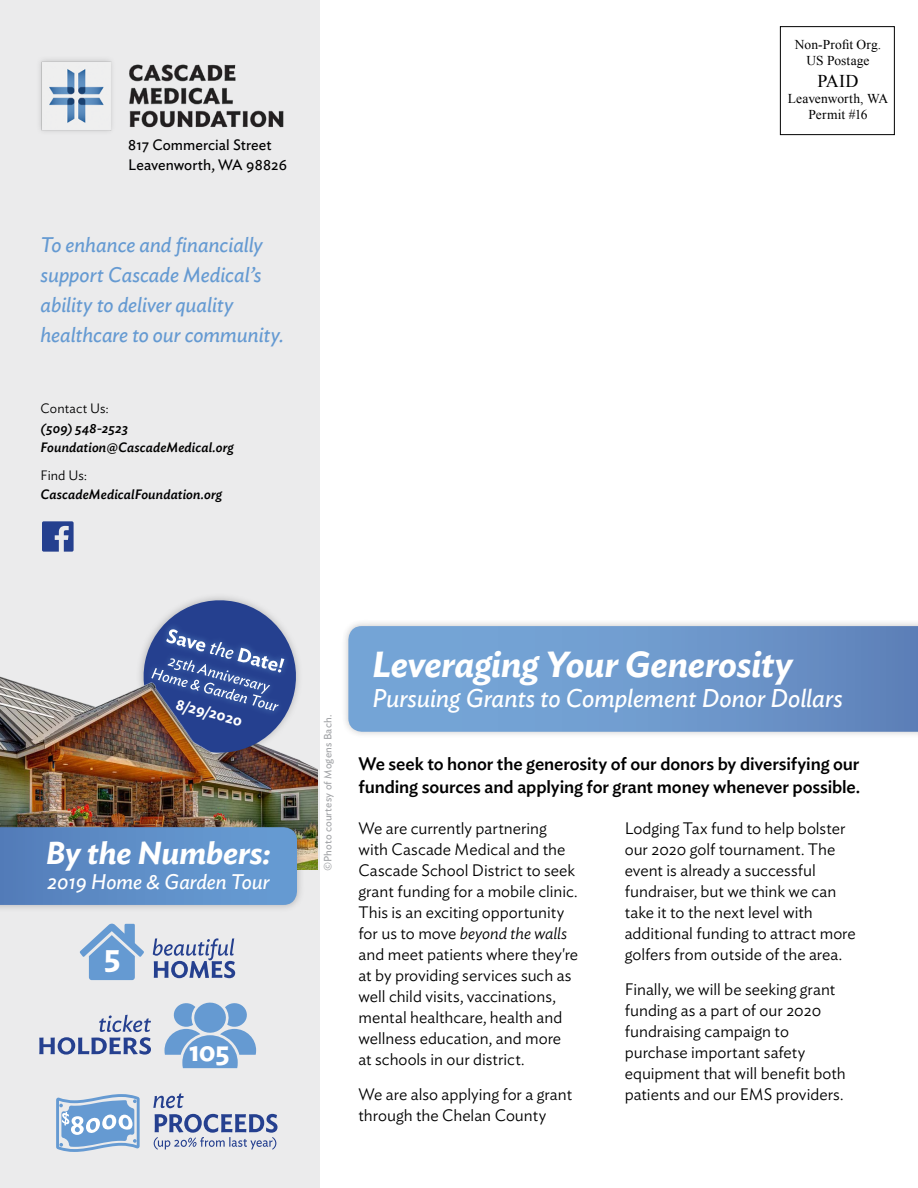
<style>
.page{position:relative;width:918px;height:1188px;background:#fff}
.page>*{position:absolute;margin:0;border:0;box-sizing:border-box;transform-origin:0 0}
.t1{font:italic 600 36px "Ideal Sans";letter-spacing:-.005em;color:#fff}
.t2{font:600 33px "Ideal Sans";color:#fff}
.t3{font:italic 600 31.5px "Ideal Sans";letter-spacing:-.005em;color:#fff}
.t4{font:600 28.5px "Ideal Sans";color:#fff}
.t5{font:italic 25.5px "Ideal Sans";letter-spacing:-.005em;color:#fff}
.t6{font:italic 21px/30px "Ideal Sans";letter-spacing:-.005em;color:#659ad2}
.t7{font:italic 21px "Ideal Sans";letter-spacing:-.005em;color:#fff}
.t8{font:500 18px/22.5px "Ideal Sans";letter-spacing:-.01em;color:#000}
.t9{font:18px "Times New Roman";color:#000}
.t10{font:300 16.5px/21px "Ideal Sans";color:#000}
.t11{font:15px/19.5px "Ideal Sans";letter-spacing:.005em;color:#000}
.t12{font:600 15px "Ideal Sans";color:#fff}
.t13{font:italic 500 13.5px/19.5px "Ideal Sans";letter-spacing:.01em;color:#000}
.t14{font:13.5px/16.2px "Times New Roman";letter-spacing:.005em;color:#000;text-align:center}
.t15{font:300 13.5px "Ideal Sans";letter-spacing:.01em;color:#000}
.t16{font:10.5px "Ideal Sans";letter-spacing:.015em;color:#a2a4a7}
.s1{font-style:italic}
</style>
<div class="page">
<div style="left:0;top:0;width:320px;height:1188px;background:#ebebec"></div>
<img style="left:129px;top:64px;width:155px;height:64px">
<div style="left:36px;top:55px;width:80px;height:81px;background:#4d4d4f;opacity:.25"></div>
<svg style="left:42px;top:521px;width:32px;height:31px"></svg>
<img style="left:217px;top:760px;width:101px;height:110px">
<div style="left:341px;top:618px;width:577px;height:121px;background:#4d4d4f;opacity:.35"></div>
<svg style="left:348px;top:626px;width:570px;height:106px;background:#6f9acc"></svg>
<svg style="left:140px;top:597px;width:159px;height:163px"></svg>
<img style="left:0;top:666px;width:217px;height:153px">
<div style="left:0;top:819px;width:305px;height:94px;background:#4d4d4f;opacity:.35"></div>
<svg style="left:0;top:827px;width:297px;height:78px;background:#5e8ec7"></svg>
<svg style="left:80px;top:923px;width:64px;height:57px"></svg>
<svg style="left:153px;top:938px;width:82px;height:40px"></svg>
<svg style="left:56px;top:1094px;width:84px;height:58px"></svg>
<svg style="left:154px;top:1114px;width:124px;height:36px"></svg>
<svg style="left:153px;top:1093px;width:31px;height:15px"></svg>
<svg style="left:39px;top:1015px;width:112px;height:40px"></svg>
<svg style="left:165px;top:1002px;width:91px;height:66px"></svg>
<div style="left:780px;top:26px;width:115px;height:109px;border:1px solid #000"></div>
<p class="t11" style="left:128px;top:134px;width:160px">817 Commercial Street<br>Leavenworth, WA 98826</p>
<p class="t6" style="left:40px;top:228px;width:245px">To enhance and financially support Cascade Medical’s ability to deliver quality healthcare to our community.</p>
<p class="t15" style="left:40px;top:398px;width:70px">Contact Us:</p>
<p class="t13" style="left:40px;top:417px;width:195px">(509) 548-2523<br>Foundation@CascadeMedical.org</p>
<p class="t15" style="left:40px;top:465px;width:48px">Find Us:</p>
<p class="t13" style="left:40px;top:484px;width:183px">CascadeMedicalFoundation.org</p>
<p class="t14" style="left:795px;top:36px;width:88px">Non-Profit Org.<br>US Postage</p>
<p class="t9" style="left:818px;top:69px;width:42px">PAID</p>
<p class="t14" style="left:788px;top:90px;width:102px">Leavenworth, WA<br>Permit #16</p>
<p class="t12" style="left:180px;top:692px;width:70px;rotate:15deg">8/29/2020</p>
<h3 class="t3" style="left:46px;top:828px;width:226px">By the Numbers:</h3>
<p class="t7" style="left:47px;top:866px;width:224px">2019 Home &amp; Garden Tour</p>
<h2 class="t2" style="left:104px;top:929px;width:18px">5</h2>
<h3 class="t4" style="left:189px;top:1028px;width:42px">105</h3>
<p class="t16" style="left:320px;top:871px;width:158px;rotate:-90deg">©Photo courtesy of Mogens Bach.</p>
<h1 class="t1" style="left:372px;top:636px;width:422px">Leveraging Your Generosity</h1>
<h3 class="t5" style="left:372px;top:679px;width:472px">Pursuing Grants to Complement Donor Dollars</h3>
<p class="t8" style="left:358px;top:751px;width:503px">We seek to honor the generosity of our donors by diversifying our funding sources and applying for grant money whenever possible.</p>
<p class="t10" style="left:358px;top:816px;width:221px">We are currently partnering with Cascade Medical and the<br>Cascade School District to seek grant funding for a mobile clinic.<br>This is an exciting opportunity for us to move <span class="s1">beyond the walls </span>and meet patients where they're at by providing services such as well child visits, vaccinations, mental healthcare, health and wellness education, and more at schools in our district.</p>
<p class="t10" style="left:358px;top:1082px;width:215px">We are also applying for a grant through the Chelan County</p>
<p class="t10" style="left:625px;top:817px;width:233px">Lodging Tax fund to help bolster our 2020 golf tournament. The event is already a successful fundraiser, but we think we can take it to the next level with additional funding to attract more golfers from outside of the area.</p>
<p class="t10" style="left:625px;top:977px;width:223px">Finally, we will be seeking grant funding as a part of our 2020 fundraising campaign to purchase important safety equipment that will benefit both patients and our EMS providers.</p>
</div>
